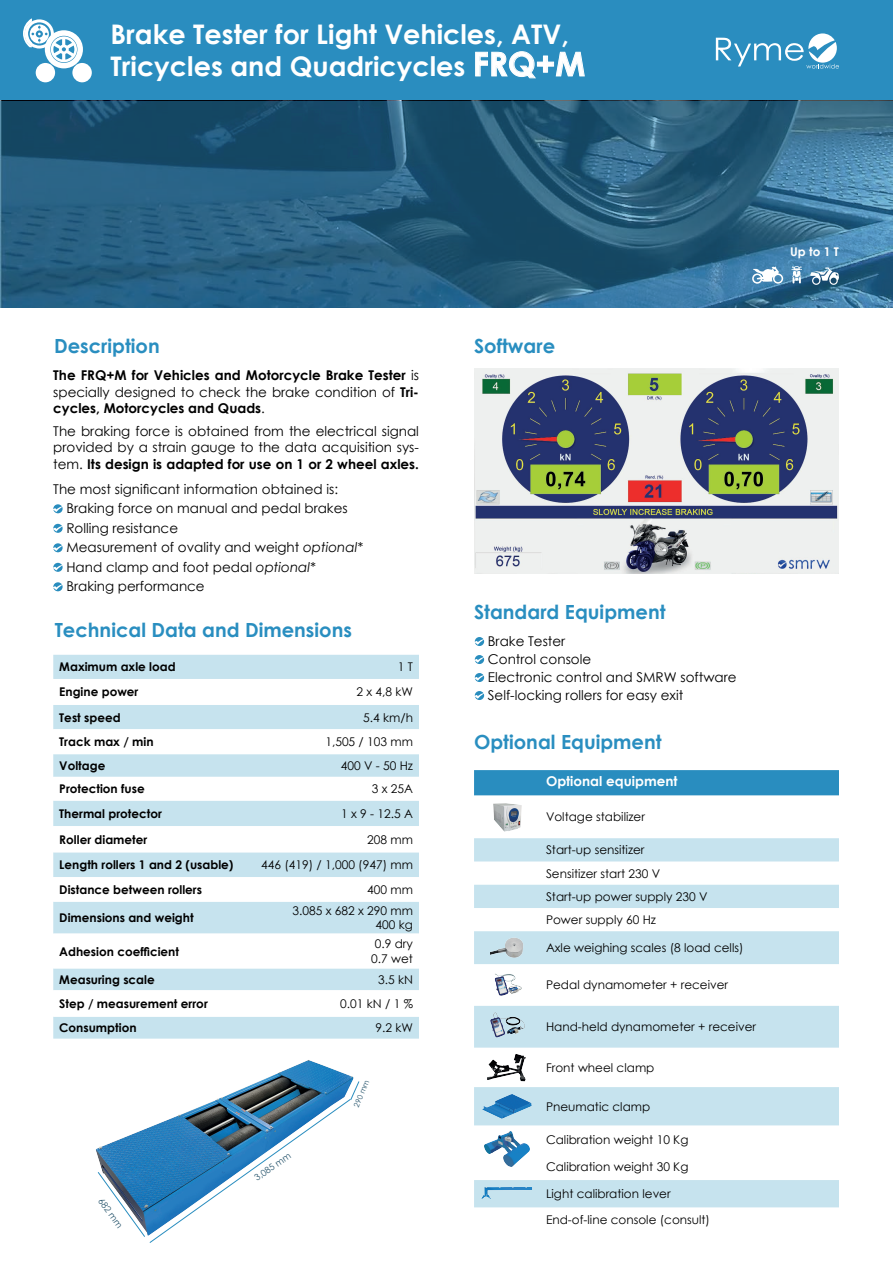
<style>
.page{position:relative;width:893px;height:1263px;background:#fff}
.page>*{position:absolute;margin:0;border:0;box-sizing:border-box;transform-origin:0 0}
.t1{font:700 27px/31.5px "Century Gothic";color:#fff}
.t2{font:700 19.5px "Century Gothic";color:#298ec0}
.t3{font:13.5px/19.5px "Century Gothic";color:#000}
.t4{font:700 13.5px/16.2px "Century Gothic";color:#000;text-align:justify}
.t5{font:700 13.5px "Century Gothic";color:#fff}
.t6{font:12px/23.2px "Century Gothic";color:#000}
.t7{font:700 12px "Century Gothic";color:#000}
.t8{font:12px "Century Gothic";color:#000001}
.t9{font:700 12px "Century Gothic";color:#fff}
.t10{font:9px "Century Gothic";color:#28556d}
.t11{font:7.5px "Century Gothic";color:#28556d}
.s1{font-size:33px}
.s2{font-weight:400}
.s3{font-weight:700}
.s4{font-style:italic}
</style>
<div class="page">
<div style="left:0;top:0;width:893px;height:101px;background:#2a8dbf"></div>
<svg style="left:0;top:101px;width:893px;height:207px;background:#275e7e"></svg>
<img style="left:96px;top:1060px;width:264px;height:113px">
<svg style="left:98px;top:1081px;width:261px;height:162px"></svg>
<svg style="left:23px;top:18px;width:60px;height:50px"></svg>
<div style="left:36px;top:63px;width:19px;height:19px;background:#fff;border-radius:50%"></div>
<div style="left:72px;top:63px;width:20px;height:19px;background:#fff;border-radius:50%"></div>
<svg style="left:716px;top:33px;width:123px;height:36px"></svg>
<svg style="left:752px;top:266px;width:31px;height:18px"></svg>
<svg style="left:791px;top:266px;width:11px;height:17px"></svg>
<svg style="left:810px;top:267px;width:29px;height:18px"></svg>
<svg style="left:53px;top:504px;width:10px;height:9px"></svg>
<svg style="left:53px;top:524px;width:10px;height:9px"></svg>
<svg style="left:53px;top:543px;width:10px;height:9px"></svg>
<svg style="left:53px;top:563px;width:10px;height:9px"></svg>
<svg style="left:53px;top:582px;width:10px;height:9px"></svg>
<svg style="left:475px;top:637px;width:9px;height:9px"></svg>
<svg style="left:475px;top:655px;width:9px;height:9px"></svg>
<svg style="left:475px;top:673px;width:9px;height:9px"></svg>
<svg style="left:475px;top:691px;width:9px;height:9px"></svg>
<img style="left:475px;top:368px;width:364px;height:205px">
<div style="left:53px;top:655px;width:366px;height:384px;background:#c6e3ee"></div>
<svg style="left:53px;top:679px;width:366px;height:338px"></svg>
<svg style="left:474px;top:770px;width:365px;height:26px;background:#2e90c0"></svg>
<svg style="left:474px;top:838px;width:365px;height:369px"></svg>
<img style="left:493px;top:803px;width:29px;height:29px">
<img style="left:490px;top:937px;width:34px;height:21px">
<img style="left:491px;top:970px;width:32px;height:30px">
<img style="left:490px;top:1012px;width:34px;height:26px">
<img style="left:486px;top:1054px;width:42px;height:27px">
<img style="left:481px;top:1093px;width:52px;height:26px">
<img style="left:485px;top:1131px;width:44px;height:36px">
<img style="left:480px;top:1186px;width:54px;height:15px">
<h1 class="t1" style="left:111px;top:18px;width:476px">Brake Tester for Light Vehicles, ATV,<br>Tricycles and Quadricycles <span class="s1">FRQ+M</span></h1>
<h2 class="t2" style="left:54px;top:331px;width:107px">Description</h2>
<h2 class="t2" style="left:474px;top:331px;width:83px">Software</h2>
<p class="t4" style="left:53px;top:367px;width:367px">The FRQ+M for Vehicles and Motorcycle Brake Tester <span class="s2">is specially designed to check the brake condition of</span> Tri&shy;cycles, Motorcycles and Quads<span class="s2">.</span></p>
<p class="t3" style="left:53px;top:423px;width:367px;line-height:16.2px;text-align:justify">The braking force is obtained from the electrical signal provided by a strain gauge to the data acquisition sys&shy;tem. <span class="s3">Its design is adapted for use on 1 or 2 wheel axles.</span></p>
<p class="t3" style="left:66px;top:479px;width:298px;text-indent:-13px">The most significant information obtained is:<br>Braking force on manual and pedal brakes Rolling resistance<br>Measurement of ovality and weight <span class="s4">optional* </span>Hand clamp and foot pedal <span class="s4">optional* </span>Braking performance</p>
<h2 class="t2" style="left:55px;top:616px;width:299px">Technical Data and Dimensions</h2>
<p class="t7" style="left:59px;top:658px;width:118px">Maximum axle load</p>
<p class="t6" style="left:398px;top:655px;width:17px">1 T</p>
<p class="t7" style="left:59px;top:683px;width:81px">Engine power</p>
<p class="t6" style="left:356px;top:680px;width:58px">2 x 4,8 kW</p>
<p class="t7" style="left:59px;top:708px;width:63px">Test speed</p>
<p class="t6" style="left:363px;top:705px;width:51px">5.4 km/h</p>
<p class="t7" style="left:59px;top:733px;width:96px">Track max / min</p>
<p class="t6" style="left:325px;top:730px;width:89px">1,505 / 103 mm</p>
<p class="t7" style="left:59px;top:756px;width:48px">Voltage</p>
<p class="t6" style="left:341px;top:754px;width:74px">400 V - 50 Hz</p>
<p class="t7" style="left:59px;top:780px;width:87px">Protection fuse</p>
<p class="t6" style="left:372px;top:777px;width:43px">3 x 25A</p>
<p class="t7" style="left:59px;top:804px;width:104px">Thermal protector</p>
<p class="t6" style="left:341px;top:802px;width:73px">1 x 9 - 12.5 A</p>
<p class="t7" style="left:59px;top:830px;width:90px">Roller diameter</p>
<p class="t6" style="left:367px;top:827px;width:47px">208 mm</p>
<p class="t7" style="left:59px;top:856px;width:176px">Length rollers 1 and 2 (usable)</p>
<p class="t6" style="left:261px;top:853px;width:153px">446 (419) / 1,000 (947) mm</p>
<p class="t7" style="left:59px;top:880px;width:144px">Distance between rollers</p>
<p class="t6" style="left:367px;top:878px;width:47px">400 mm</p>
<p class="t7" style="left:59px;top:909px;width:136px">Dimensions and weight</p>
<p class="t6" style="left:292px;top:903px;width:122px;line-height:14.4px;text-align:right">3.085 x 682 x 290 mm<br>400 kg</p>
<p class="t7" style="left:59px;top:942px;width:121px">Adhesion coefficient</p>
<p class="t6" style="left:371px;top:936px;width:43px;line-height:14.4px">0.9 dry<br>0.7 wet</p>
<p class="t7" style="left:59px;top:970px;width:97px">Measuring scale</p>
<p class="t6" style="left:378px;top:968px;width:36px">3.5 kN</p>
<p class="t7" style="left:59px;top:994px;width:150px">Step / measurement error</p>
<p class="t6" style="left:340px;top:992px;width:74px">0.01 kN / 1 %</p>
<p class="t7" style="left:59px;top:1019px;width:79px">Consumption</p>
<p class="t6" style="left:375px;top:1016px;width:39px">9.2 kW</p>
<p class="t10" style="left:106px;top:1195px;width:36px;rotate:55deg">682 mm</p>
<p class="t10" style="left:252px;top:1173px;width:43px;rotate:-35deg">3,085 mm</p>
<p class="t11" style="left:351px;top:1105px;width:30px;rotate:-68deg">290 mm</p>
<h2 class="t2" style="left:474px;top:597px;width:193px">Standard Equipment</h2>
<p class="t3" style="left:488px;top:632px;width:250px;line-height:18px">Brake Tester<br>Control console<br>Electronic control and SMRW software<br>Self-locking rollers for easy exit</p>
<h2 class="t2" style="left:474px;top:727px;width:189px">Optional Equipment</h2>
<p class="t5" style="left:546px;top:771px;width:133px">Optional equipment</p>
<p class="t6" style="left:546px;top:805px;width:100px">Voltage stabilizer</p>
<p class="t6" style="left:546px;top:838px;width:163px">Start-up sensitizer<br>Sensitizer start 230 V<br>Start-up power supply 230 V<br>Power supply 60 Hz</p>
<p class="t6" style="left:546px;top:936px;width:199px">Axle weighing scales (8 load cells)</p>
<p class="t6" style="left:546px;top:973px;width:184px">Pedal dynamometer + receiver</p>
<p class="t6" style="left:546px;top:1015px;width:212px">Hand-held dynamometer + receiver</p>
<p class="t6" style="left:546px;top:1056px;width:110px">Front wheel clamp</p>
<p class="t6" style="left:546px;top:1094px;width:106px">Pneumatic clamp</p>
<p class="t6" style="left:546px;top:1127px;width:144px">Calibration weight 10 Kg</p>
<p class="t6" style="left:546px;top:1155px;width:144px">Calibration weight 30 Kg</p>
<p class="t6" style="left:546px;top:1182px;width:126px">Light calibration lever</p>
<p class="t8" style="left:546px;top:1211px;width:166px">End-of-line console (consult)</p>
<p class="t9" style="left:790px;top:243px;width:50px">Up to 1 T</p>
</div>
